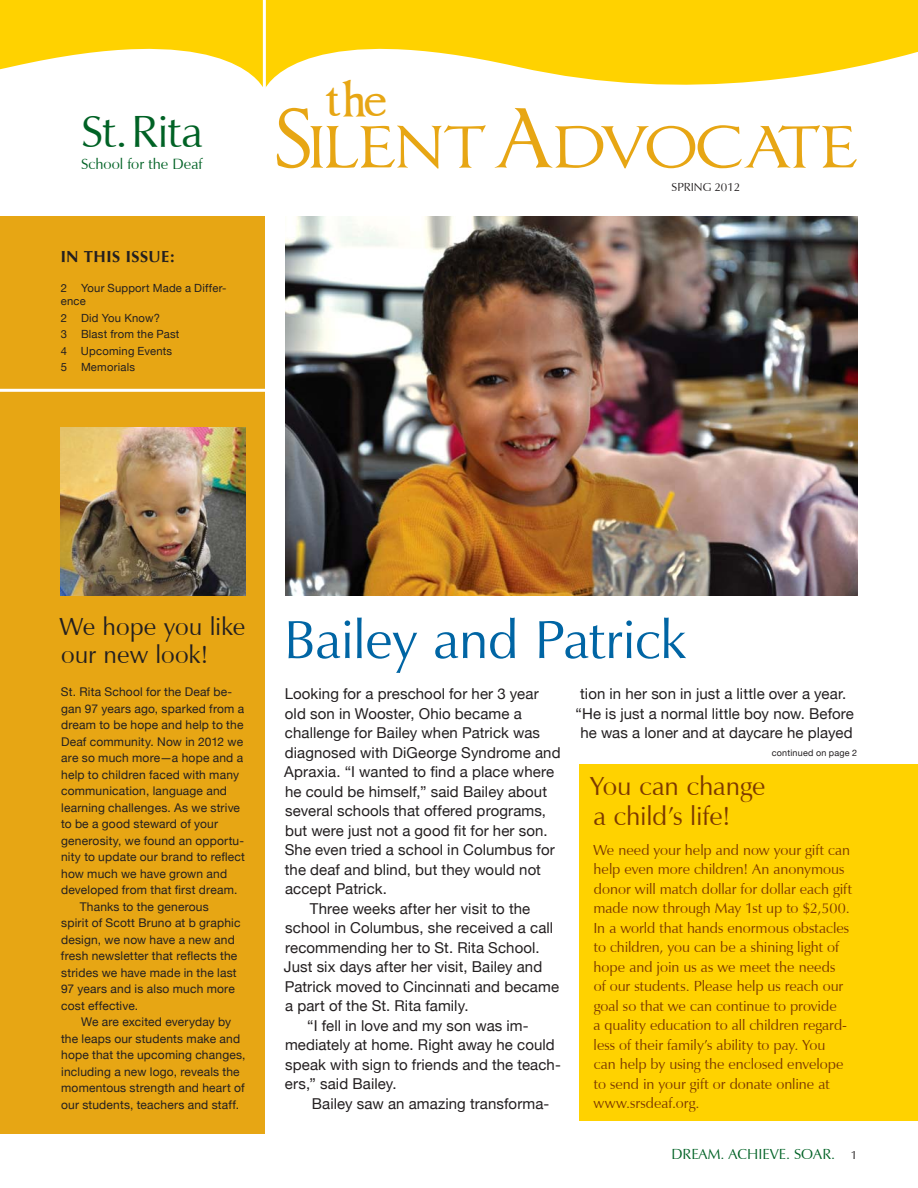
<style>
.page{position:relative;width:918px;height:1188px;background:#fff}
.page>*{position:absolute;margin:0;border:0;box-sizing:border-box;transform-origin:0 0}
.t1{font:71.85px "Imperator Small Caps";color:#e7a614}
.t2{font:55.5px "Vera Humana 95";letter-spacing:-.01em;color:#0065a4}
.t3{font:46.2px "Vera Humana 95";letter-spacing:-.01em;color:#006225}
.t4{font:45.9px "Imperator";color:#e7a614}
.t5{font:27px/30px "Vera Humana 95";letter-spacing:-.005em;color:#7c3900}
.t6{font:25.5px/28.5px "Vera Humana 95";letter-spacing:-.005em;color:#231f20}
.t7{font:700 16.5px "Vera Humana 95";letter-spacing:.03em;color:#231f20}
.t8{font:15.3px "Vera Humana 95";color:#006225}
.t9{font:15px/19.5px "Helvetica Neue";letter-spacing:.005em;color:#231f20;text-align:center}
.t10{font:15px/19.5px "Vera Humana 95";color:#7c3900}
.t11{font:15px "Vera Humana 95";color:#006225}
.t12{font:12px "Helvetica Neue";letter-spacing:.015em;color:#231f20}
.t13{font:12px "Vera Humana 95";color:#231f20}
.t14{font:11.25px/16.5px "Helvetica Neue";letter-spacing:.02em;color:#231f20}
.t15{font:9px "Helvetica Neue";letter-spacing:.025em;color:#231f20}
.s1{font-size:12px;color:#231f20}
</style>
<div class="page">
<div style="left:0;top:216px;width:264px;height:918px;background:#e7a614"></div>
<hr style="left:0;top:389px;width:268px;height:3px;background:#fff">
<div style="left:580px;top:764px;width:338px;height:356px;background:#ffd200"></div>
<img style="left:285px;top:216px;width:572px;height:380px">
<img style="left:61px;top:427px;width:185px;height:169px">
<svg style="left:266px;top:0;width:652px;height:87px;fill:#ffd200"></svg>
<svg style="left:0;top:0;width:263px;height:87px"></svg>
<h3 class="t3" style="left:81px;top:113px;width:124px">St. Rita</h3>
<p class="t8" style="left:81px;top:157px;width:123px">School for the Deaf</p>
<p class="t7" style="left:61px;top:249px;width:116px">IN THIS ISSUE:</p>
<p class="t14" style="left:61px;top:281px;width:167px;line-height:13.5px">2 Your Support Made a Differ&shy;ence</p>
<p class="t14" style="left:61px;top:309px;width:120px">2 Did You Know?<br>3 Blast from the Past<br>4 Upcoming Events<br>5 Memorials</p>
<h3 class="t4" style="left:325px;top:77px;width:63px">the</h3>
<h1 class="t1" style="left:275px;top:107px;width:584px">Silent Advocate</h1>
<p class="t13" style="left:672px;top:182px;width:70px">SPRING 2012</p>
<h3 class="t6" style="left:59px;top:614px;width:188px">We hope you like our new look!</h3>
<p class="t12" style="left:61px;top:685px;width:173px">St. Rita School for the Deaf be-</p>
<p class="t12" style="left:61px;top:701px;width:185px">gan 97 years ago, sparked from a</p>
<p class="t12" style="left:61px;top:718px;width:184px">dream to be hope and help to the</p>
<p class="t12" style="left:61px;top:734px;width:184px">Deaf community. Now in 2012 we</p>
<p class="t12" style="left:61px;top:751px;width:183px">are so much more—a hope and a</p>
<p class="t12" style="left:61px;top:767px;width:179px">help to children faced with many</p>
<p class="t12" style="left:61px;top:784px;width:167px">communication, language and</p>
<p class="t12" style="left:61px;top:800px;width:180px">learning challenges. As we strive</p>
<p class="t12" style="left:61px;top:817px;width:159px">to be a good steward of your</p>
<p class="t12" style="left:61px;top:833px;width:185px">generosity, we found an opportu-</p>
<p class="t12" style="left:61px;top:850px;width:185px">nity to update our brand to reflect</p>
<p class="t12" style="left:61px;top:866px;width:167px">how much we have grown and</p>
<p class="t12" style="left:61px;top:883px;width:178px">developed from that first dream.</p>
<p class="t12" style="left:80px;top:899px;width:131px">Thanks to the generous</p>
<p class="t12" style="left:61px;top:916px;width:181px">spirit of Scott Bruno at b graphic</p>
<p class="t12" style="left:61px;top:932px;width:175px">design, we now have a new and</p>
<p class="t12" style="left:61px;top:949px;width:178px">fresh newsletter that reflects the</p>
<p class="t12" style="left:61px;top:965px;width:177px">strides we have made in the last</p>
<p class="t12" style="left:61px;top:982px;width:175px">97 years and is also much more</p>
<p class="t12" style="left:61px;top:998px;width:79px">cost effective.</p>
<p class="t12" style="left:81px;top:1015px;width:152px">We are excited everyday by</p>
<p class="t12" style="left:61px;top:1031px;width:181px">the leaps our students make and</p>
<p class="t12" style="left:61px;top:1048px;width:186px">hope that the upcoming changes,</p>
<p class="t12" style="left:61px;top:1064px;width:180px">including a new logo, reveals the</p>
<p class="t12" style="left:61px;top:1081px;width:185px">momentous strength and heart of</p>
<p class="t12" style="left:61px;top:1097px;width:180px">our students, teachers and staff.</p>
<h2 class="t2" style="left:284px;top:617px;width:404px">Bailey and Patrick</h2>
<p class="t9" style="left:285px;top:684px;width:255px">Looking for a preschool for her 3 year</p>
<p class="t9" style="left:285px;top:704px;width:238px">old son in Wooster, Ohio became a</p>
<p class="t9" style="left:285px;top:723px;width:257px">challenge for Bailey when Patrick was</p>
<p class="t9" style="left:285px;top:743px;width:277px">diagnosed with DiGeorge Syndrome and</p>
<p class="t9" style="left:284px;top:762px;width:271px">Apraxia. “I wanted to find a place where</p>
<p class="t9" style="left:285px;top:782px;width:264px">he could be himself,” said Bailey about</p>
<p class="t9" style="left:285px;top:801px;width:262px">several schools that offered programs,</p>
<p class="t9" style="left:285px;top:821px;width:264px">but were just not a good fit for her son.</p>
<p class="t9" style="left:285px;top:840px;width:271px">She even tried a school in Columbus for</p>
<p class="t9" style="left:285px;top:860px;width:258px">the deaf and blind, but they would not</p>
<p class="t9" style="left:285px;top:879px;width:103px">accept Patrick.</p>
<p class="t9" style="left:310px;top:899px;width:222px">Three weeks after her visit to the</p>
<p class="t9" style="left:285px;top:918px;width:270px">school in Columbus, she received a call</p>
<p class="t9" style="left:285px;top:938px;width:256px">recommending her to St. Rita School.</p>
<p class="t9" style="left:284px;top:957px;width:260px">Just six days after her visit, Bailey and</p>
<p class="t9" style="left:285px;top:977px;width:276px">Patrick moved to Cincinnati and became</p>
<p class="t9" style="left:285px;top:996px;width:185px">a part of the St. Rita family.</p>
<p class="t9" style="left:307px;top:1016px;width:223px">“I fell in love and my son was im-</p>
<p class="t9" style="left:285px;top:1035px;width:271px">mediately at home. Right away he could</p>
<p class="t9" style="left:285px;top:1055px;width:277px">speak with sign to friends and the teach-</p>
<p class="t9" style="left:285px;top:1074px;width:113px">ers,” said Bailey.</p>
<p class="t9" style="left:312px;top:1094px;width:239px">Bailey saw an amazing transforma-</p>
<p class="t9" style="left:576px;top:684px;width:280px">tion in her son in just a little over a year. “He is just a normal little boy now. Before he was a loner and at daycare he played</p>
<h3 class="t5" style="left:590px;top:774px;width:177px">You can change a child’s life!</h3>
<p class="t10" style="left:593px;top:841px;width:260px">We need your help and now your gift can help even more children! An anonymous donor will match dollar for dollar each gift made now through May 1st up to $2,500.<br>In a world that hands enormous obstacles to children, you can be a shining light of hope and join us as we meet the needs<br>of our students. Please help us reach our goal so that we can continue to provide<br>a quality education to all children regard&shy;less of their family’s ability to pay. You<br>can help by using the enclosed envelope to send in your gift or donate online at www.srsdeaf.org.</p>
<p class="t15" style="left:772px;top:748px;width:87px">continued on page 2</p>
<p class="t11" style="left:672px;top:1148px;width:187px">DREAM. ACHIEVE. SOAR. <span class="s1">1</span></p>
</div>
